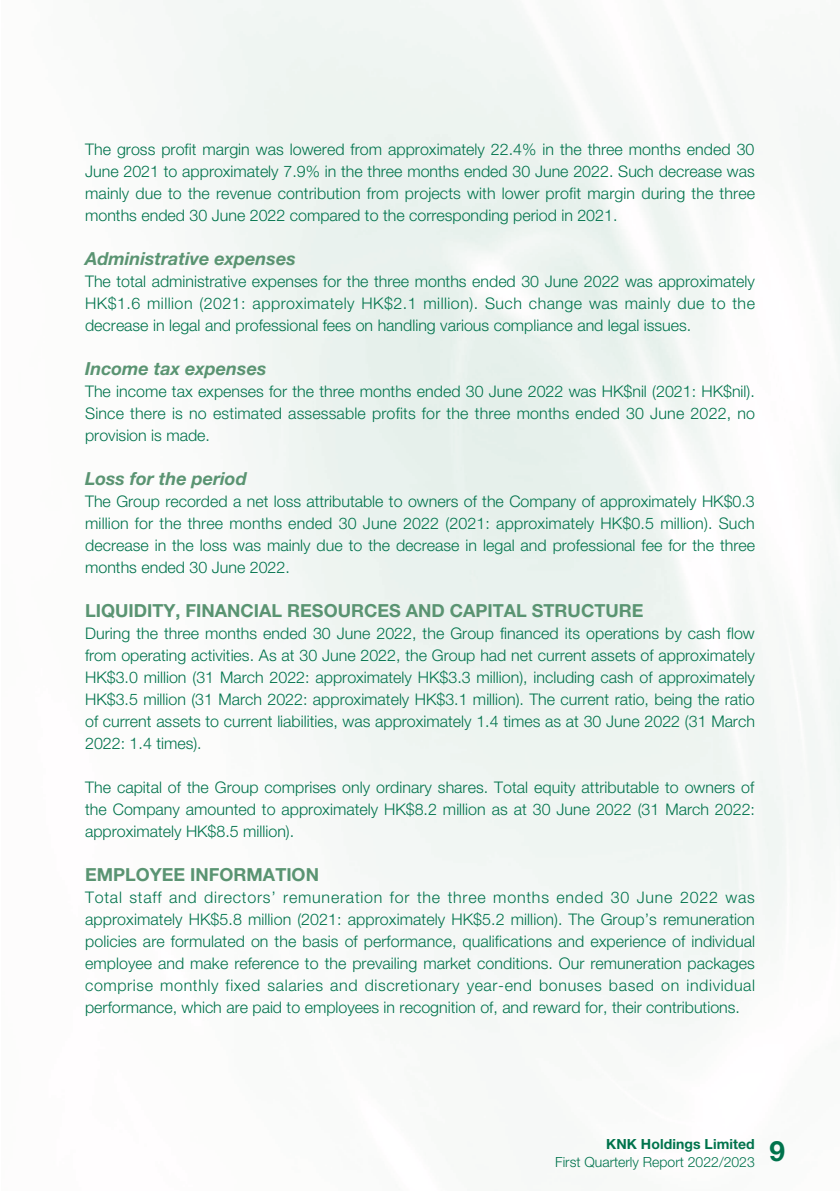
<style>
.page{position:relative;width:840px;height:1191px;background:#fff}
.page>*{position:absolute;margin:0;border:0;box-sizing:border-box;transform-origin:0 0}
.t1{font:700 28px "Helvetica Neue LT Std";color:#00734c}
.t2{font:700 18px "Helvetica Neue LT Std";color:#5a9472}
.t3{font:italic 700 18px "Helvetica Neue LT Std";color:#5a9472}
.t4{font:300 16px/22px "Helvetica Neue LT Std";color:#00734c;text-align:justify}
.t5{font:300 14px "Helvetica Neue LT Std";color:#00734c}
.t6{font:700 14px "Helvetica Neue LT Std";letter-spacing:.005em;color:#00734c}
</style>
<div class="page">
<p class="t4" style="left:85px;top:138px;width:671px">The gross profit margin was lowered from approximately 22.4% in the three months ended 30<br>June 2021 to approximately 7.9% in the three months ended 30 June 2022. Such decrease was mainly due to the revenue contribution from projects with lower profit margin during the three months ended 30 June 2022 compared to the corresponding period in 2021.</p>
<p class="t3" style="left:85px;top:247px;width:212px">Administrative expenses</p>
<p class="t4" style="left:85px;top:270px;width:671px">The total administrative expenses for the three months ended 30 June 2022 was approximately HK$1.6 million (2021: approximately HK$2.1 million). Such change was mainly due to the decrease in legal and professional fees on handling various compliance and legal issues.</p>
<p class="t3" style="left:85px;top:357px;width:183px">Income tax expenses</p>
<p class="t4" style="left:85px;top:380px;width:671px">The income tax expenses for the three months ended 30 June 2022 was HK$nil (2021: HK$nil).<br>Since there is no estimated assessable profits for the three months ended 30 June 2022, no provision is made.</p>
<p class="t3" style="left:85px;top:467px;width:163px">Loss for the period</p>
<p class="t4" style="left:85px;top:490px;width:671px">The Group recorded a net loss attributable to owners of the Company of approximately HK$0.3 million for the three months ended 30 June 2022 (2021: approximately HK$0.5 million). Such decrease in the loss was mainly due to the decrease in legal and professional fee for the three months ended 30 June 2022.</p>
<p class="t2" style="left:85px;top:599px;width:559px">LIQUIDITY, FINANCIAL RESOURCES AND CAPITAL STRUCTURE</p>
<p class="t4" style="left:85px;top:622px;width:671px">During the three months ended 30 June 2022, the Group financed its operations by cash flow from operating activities. As at 30 June 2022, the Group had net current assets of approximately HK$3.0 million (31 March 2022: approximately HK$3.3 million), including cash of approximately HK$3.5 million (31 March 2022: approximately HK$3.1 million). The current ratio, being the ratio of current assets to current liabilities, was approximately 1.4 times as at 30 June 2022 (31 March 2022: 1.4 times).</p>
<p class="t4" style="left:85px;top:776px;width:671px">The capital of the Group comprises only ordinary shares. Total equity attributable to owners of the Company amounted to approximately HK$8.2 million as at 30 June 2022 (31 March 2022: approximately HK$8.5 million).</p>
<p class="t2" style="left:85px;top:863px;width:235px">EMPLOYEE INFORMATION</p>
<p class="t4" style="left:85px;top:886px;width:671px">Total staff and directors’ remuneration for the three months ended 30 June 2022 was approximately HK$5.8 million (2021: approximately HK$5.2 million). The Group’s remuneration policies are formulated on the basis of performance, qualifications and experience of individual employee and make reference to the prevailing market conditions. Our remuneration packages comprise monthly fixed salaries and discretionary year-end bonuses based on individual performance, which are paid to employees in recognition of, and reward for, their contributions.</p>
<p class="t6" style="left:606px;top:1135px;width:150px">KNK Holdings Limited</p>
<p class="t5" style="left:555px;top:1153px;width:201px">First Quarterly Report 2022/2023</p>
<h1 class="t1" style="left:769px;top:1133px;width:17px">9</h1>
</div>
